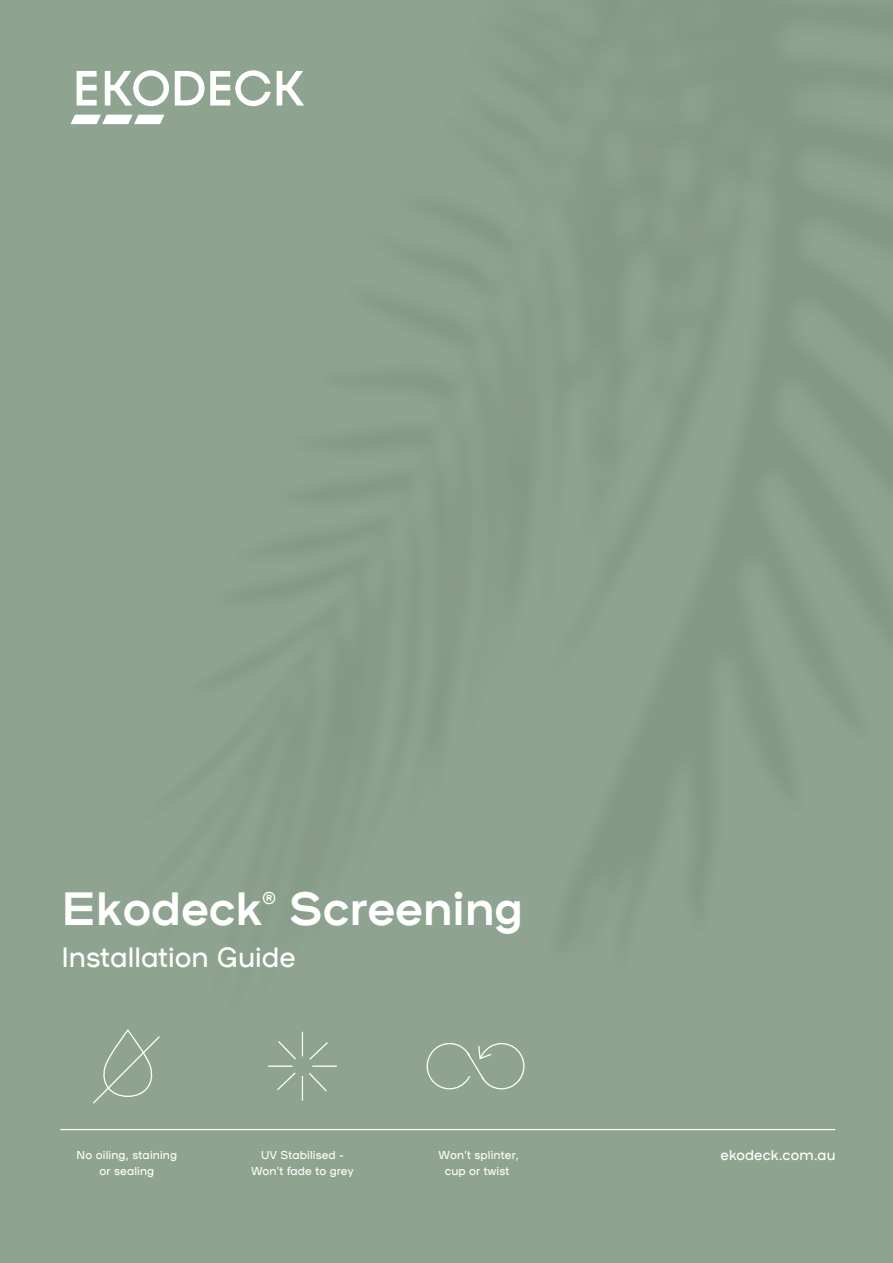
<style>
.page{position:relative;width:893px;height:1263px;background:#8ea490}
.page>*{position:absolute;margin:0;border:0;box-sizing:border-box;transform-origin:0 0}
.t1{font:47.4px "Plaax 6 Ney 46 Bold";color:#fff}
.t2{font:28.35px "Plaax 6 Ney 36 Regular";color:#fff}
.t3{font:17.55px "Plaax 6 Ney 36 Regular";color:#fff}
.t4{font:14.4px "Plaax 6 Ney 36 Regular";letter-spacing:.01em;color:#fff}
.t5{font:11.7px/15.8px "Plaax 6 Ney 36 Regular";letter-spacing:.01em;color:#fff;text-align:center}
</style>
<div class="page">
<img style="left:70px;top:0;width:823px;height:1032px">
<hr style="left:60px;top:1129px;width:775px;height:1px;background:#fff">
<svg style="left:91px;top:1030px;width:70px;height:74px"></svg>
<svg style="left:77px;top:71px;width:20px;height:35px"></svg>
<svg style="left:175px;top:71px;width:29px;height:35px"></svg>
<svg style="left:277px;top:71px;width:27px;height:35px"></svg>
<svg style="left:105px;top:70px;width:64px;height:36px"></svg>
<svg style="left:210px;top:70px;width:61px;height:36px"></svg>
<svg style="left:71px;top:115px;width:93px;height:9px"></svg>
<hr style="left:268px;top:1065px;width:25px;height:2px;background:#fff">
<hr style="left:312px;top:1065px;width:25px;height:2px;background:#fff">
<svg style="left:278px;top:1032px;width:50px;height:28px"></svg>
<svg style="left:277px;top:1072px;width:50px;height:28px"></svg>
<svg style="left:426px;top:1043px;width:99px;height:47px"></svg>
<h1 class="t1" style="left:61px;top:873px;width:463px">Ekodeck Screening</h1>
<h2 class="t2" style="left:61px;top:938px;width:236px">Installation Guide</h2>
<h3 class="t3" style="left:262px;top:886px;width:16px">®</h3>
<p class="t5" style="left:77px;top:1147px;width:102px">No oiling, staining or sealing</p>
<p class="t5" style="left:261px;top:1147px;width:84px">UV Stabilised -</p>
<p class="t5" style="left:439px;top:1147px;width:82px">Won’t splinter, cup or twist</p>
<p class="t5" style="left:251px;top:1163px;width:104px">Won’t fade to grey</p>
<p class="t4" style="left:721px;top:1146px;width:116px">ekodeck.com.au</p>
</div>
